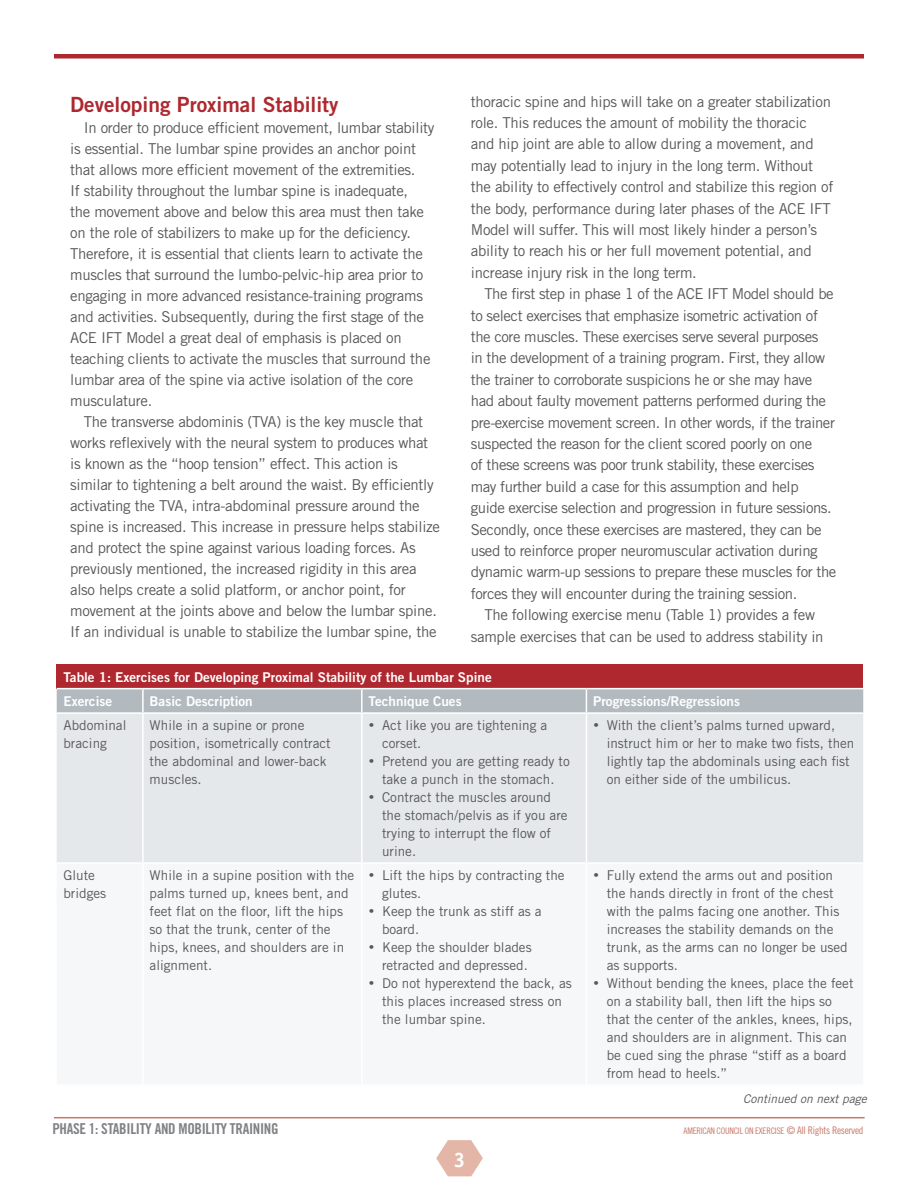
<style>
.page{position:relative;width:918px;height:1188px;background:#fff}
.page>*{position:absolute;margin:0;border:0;box-sizing:border-box;transform-origin:0 0}
.Subheads_4{font:21px "Trade Gothic Bold Two";color:#af282f}
.t1{font:700 21px "Officina Sans";color:#fff}
.Body_Copy{font:15px/21px "Trade Gothic";letter-spacing:-.02em;color:#57585a}
.t2{font:15px "Trade Gothic Bold Cond Twenty";letter-spacing:-.02em;color:#808285}
.table_body{font:13.5px/18px "Trade Gothic";color:#57585a}
.t3{font:13.5px "Trade Gothic Bold Two";color:#fff}
.table_body-2{font:italic 12px "Trade Gothic";color:#57585a}
.t4{font:9px "Trade Gothic Cond Eighteen";letter-spacing:-.025em;color:#c97969}
.s1{font-size:10.5px}
</style>
<div class="page">
<svg style="left:436px;top:1140px;width:47px;height:36px"></svg>
<hr style="left:54px;top:1117px;width:811px;height:1px;background:#c97969">
<hr style="left:54px;top:54px;width:810px;height:4px;background:#af282f">
<div style="left:57px;top:664px;width:806px;height:25px;background:#af282f"></div>
<div style="left:57px;top:714px;width:806px;height:148px;background:#e5e8eb"></div>
<hr style="left:57px;top:688px;width:86px;height:1px;background:#fff">
<hr style="left:143px;top:688px;width:219px;height:1px;background:#fff">
<hr style="left:362px;top:688px;width:224px;height:1px;background:#fff">
<hr style="left:586px;top:688px;width:277px;height:1px;background:#fff">
<div style="left:57px;top:689px;width:806px;height:23px;background:#b3babf"></div>
<hr style="left:142px;top:714px;width:2px;height:148px;background:#fff">
<hr style="left:361px;top:714px;width:2px;height:148px;background:#fff">
<hr style="left:586px;top:714px;width:1px;height:148px;background:#fff">
<p class="Body_Copy" style="left:471px;top:90px;width:364px;line-height:21.5px">thoracic spine and hips will take on a greater stabilization role. This reduces the amount of mobility the thoracic and hip joint are able to allow during a movement, and may potentially lead to injury in the long term. Without the ability to effectively control and stabilize this region of the body, performance during later phases of the ACE IFT Model will suffer. This will most likely hinder a person’s ability to reach his or her full movement potential, and increase injury risk in the long term.</p>
<p class="Body_Copy" style="left:471px;top:283px;width:367px;line-height:21.5px;text-indent:14px">The first step in phase 1 of the ACE IFT Model should be to select exercises that emphasize isometric activation of the core muscles. These exercises serve several purposes<br>in the development of a training program. First, they allow the trainer to corroborate suspicions he or she may have had about faulty movement patterns performed during the pre-exercise movement screen. In other words, if the trainer suspected the reason for the client scored poorly on one<br>of these screens was poor trunk stability, these exercises may further build a case for this assumption and help guide exercise selection and progression in future sessions.<br>Secondly, once these exercises are mastered, they can be used to reinforce proper neuromuscular activation during dynamic warm-up sessions to prepare these muscles for the forces they will encounter during the training session.</p>
<p class="Body_Copy" style="left:471px;top:604px;width:354px;line-height:21.5px;text-align:center">The following exercise menu (Table 1) provides a few sample exercises that can be used to address stability in</p>
<p class="t3" style="left:63px;top:669px;width:430px">Table 1: Exercises for Developing Proximal Stability of the Lumbar Spine</p>
<p class="t3" style="left:63px;top:693px;width:50px">Exercise</p>
<p class="t3" style="left:150px;top:693px;width:105px">Basic Description</p>
<p class="t3" style="left:369px;top:693px;width:95px">Technique Cues</p>
<p class="t3" style="left:593px;top:693px;width:148px">Progressions/Regressions</p>
<p class="table_body" style="left:63px;top:716px;width:65px">Abdominal bracing</p>
<p class="table_body" style="left:150px;top:716px;width:183px">While in a supine or prone position, isometrically contract the abdominal and lower-back muscles.</p>
<p class="table_body" style="left:382px;top:716px;width:167px;text-indent:-14px">• Act like you are tightening a corset.</p>
<p class="Subheads_4" style="left:70px;top:92px;width:270px">Developing Proximal Stability</p>
<p class="Body_Copy" style="left:70px;top:117px;width:366px;text-indent:14px">In order to produce efficient movement, lumbar stability is essential. The lumbar spine provides an anchor point that allows more efficient movement of the extremities.<br>If stability throughout the lumbar spine is inadequate,<br>the movement above and below this area must then take on the role of stabilizers to make up for the deficiency.<br>Therefore, it is essential that clients learn to activate the muscles that surround the lumbo-pelvic-hip area prior to engaging in more advanced resistance-training programs and activities. Subsequently, during the first stage of the ACE IFT Model a great deal of emphasis is placed on teaching clients to activate the muscles that surround the lumbar area of the spine via active isolation of the core musculature.</p>
<p class="Body_Copy" style="left:70px;top:411px;width:371px;text-indent:14px">The transverse abdominis (TVA) is the key muscle that works reflexively with the neural system to produces what is known as the “hoop tension” effect. This action is similar to tightening a belt around the waist. By efficiently activating the TVA, intra-abdominal pressure around the spine is increased. This increase in pressure helps stabilize and protect the spine against various loading forces. As previously mentioned, the increased rigidity in this area also helps create a solid platform, or anchor point, for movement at the joints above and below the lumbar spine.<br>If an individual is unable to stabilize the lumbar spine, the</p>
<p class="table_body" style="left:607px;top:716px;width:249px;text-indent:-14px">• With the client’s palms turned upward, instruct him or her to make two fists, then lightly tap the abdominals using each fist on either side of the umbilicus.</p>
<p class="table_body" style="left:369px;top:752px;width:203px;text-align:center">• Pretend you are getting ready to take a punch in the stomach.</p>
<p class="table_body" style="left:382px;top:788px;width:187px;text-indent:-14px">• Contract the muscles around the stomach/pelvis as if you are trying to interrupt the flow of urine.</p>
<p class="table_body" style="left:63px;top:866px;width:44px">Glute bridges</p>
<p class="table_body" style="left:150px;top:866px;width:206px">While in a supine position with the palms turned up, knees bent, and feet flat on the floor, lift the hips so that the trunk, center of the hips, knees, and shoulders are in alignment.</p>
<p class="table_body" style="left:382px;top:866px;width:184px;text-indent:-14px">• Lift the hips by contracting the glutes.</p>
<p class="table_body" style="left:382px;top:902px;width:161px;text-indent:-14px">• Keep the trunk as stiff as a board.</p>
<p class="table_body" style="left:369px;top:938px;width:165px;text-align:right">• Keep the shoulder blades retracted and depressed.</p>
<p class="table_body" style="left:382px;top:974px;width:191px;text-indent:-14px">• Do not hyperextend the back, as this places increased stress on the lumbar spine.</p>
<p class="t2" style="left:52px;top:1120px;width:228px">PHASE 1: STABILITY AND MOBILITY TRAINING</p>
<h1 class="t1" style="left:454px;top:1147px;width:13px">3</h1>
<p class="table_body" style="left:607px;top:866px;width:243px;text-indent:-14px">• Fully extend the arms out and position the hands directly in front of the chest with the palms facing one another. This increases the stability demands on the trunk, as the arms can no longer be used as supports.</p>
<p class="table_body" style="left:607px;top:974px;width:248px;text-indent:-14px">• Without bending the knees, place the feet on a stability ball, then lift the hips so that the center of the ankles, knees, hips, and shoulders are in alignment. This can be cued sing the phrase “stiff as a board from head to heels.”</p>
<p class="table_body-2" style="left:743px;top:1091px;width:125px">Continued on next page</p>
<p class="t4" style="left:684px;top:1125px;width:181px">AMERICAN COUNCIL ON EXERCISE <span class="s1">© All Rights Reserved</span></p>
</div>
